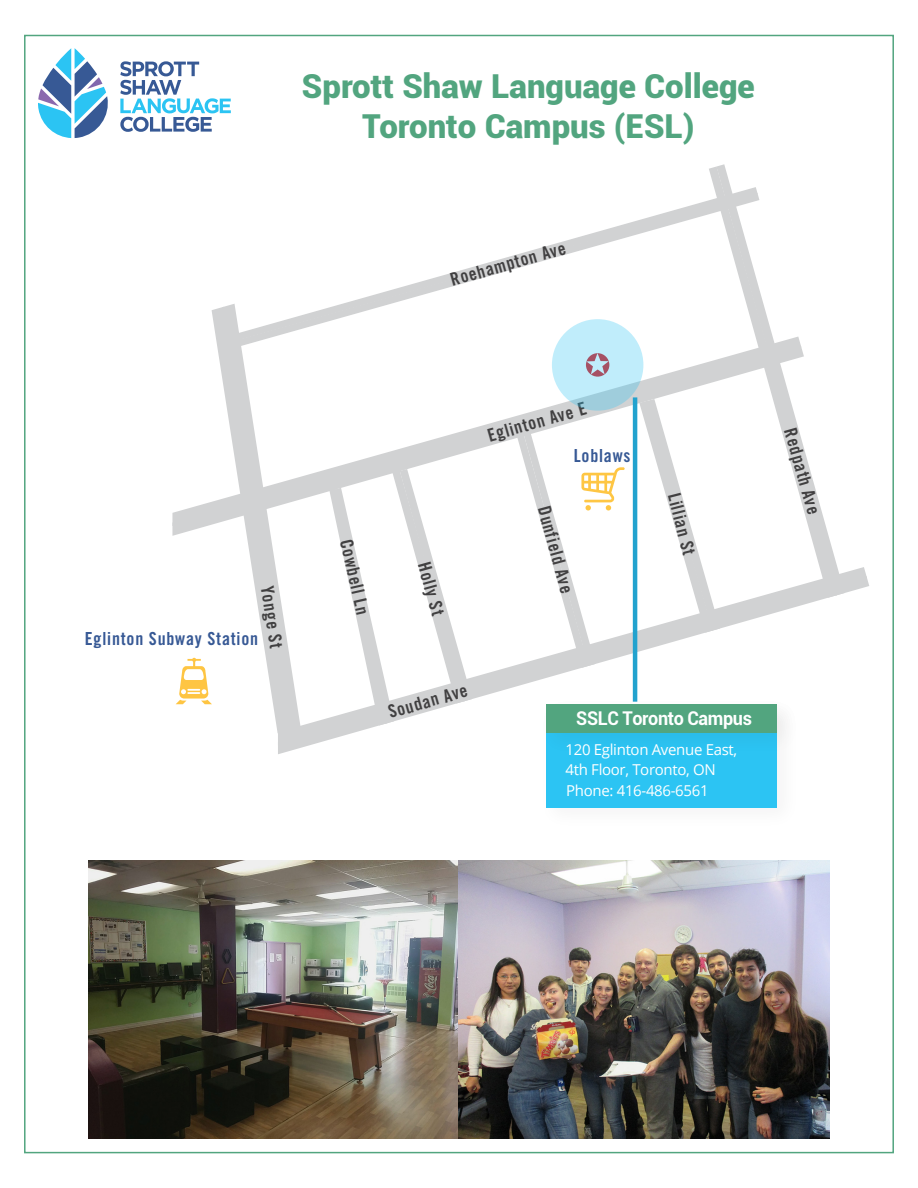
<style>
.page{position:relative;width:918px;height:1188px;background:#fff}
.page>*{position:absolute;margin:0;border:0;box-sizing:border-box;transform-origin:0 0}
.t1{font:900 33px/39.6px "Roboto";color:#52a57f;text-align:center}
.t2{font:700 18.9px "Roboto";letter-spacing:-.02em;color:#fff;scale:.95 1}
.t3{font:18px "Trade Gothic LT Std Bd Cn 20";color:#414041}
.t4{font:18px "Trade Gothic LT Std Bd Cn 20";letter-spacing:.045em;color:#375995}
.t5{font:15px/19.5px "Open Sans";letter-spacing:-.02em;color:#fff}
</style>
<div class="page">
<svg style="left:120px;top:61px;width:111px;height:71px"></svg>
<svg style="left:38px;top:48px;width:70px;height:90px"></svg>
<svg style="left:176px;top:658px;width:21px;height:46px"></svg>
<svg style="left:594px;top:201px;width:112px;height:32px"></svg>
<svg style="left:172px;top:233px;width:534px;height:293px"></svg>
<svg style="left:278px;top:462px;width:591px;height:292px"></svg>
<svg style="left:197px;top:233px;width:93px;height:500px"></svg>
<svg style="left:329px;top:469px;width:152px;height:262px"></svg>
<svg style="left:517px;top:432px;width:108px;height:299px"></svg>
<svg style="left:639px;top:399px;width:98px;height:290px"></svg>
<svg style="left:706px;top:164px;width:137px;height:455px"></svg>
<hr style="left:633px;top:397px;width:4px;height:305px;background:#22a2ce">
<svg style="left:552px;top:319px;width:91px;height:92px;background:#bae2f0"></svg>
<div style="left:546px;top:704px;width:231px;height:104px;background:#2cc4f3"></div>
<img style="left:531px;top:689px;width:276px;height:65px">
<div style="left:546px;top:704px;width:231px;height:29px;background:#52a57f"></div>
<img style="left:88px;top:861px;width:742px;height:278px">
<h1 class="t1" style="left:302px;top:65px;width:454px">Sprott Shaw Language College<br>Toronto Campus (ESL)</h1>
<p class="t3" style="left:448px;top:270px;width:120px;rotate:-16deg">Roehampton Ave</p>
<p class="t3" style="left:278px;top:585px;width:64px;rotate:82deg">Yonge St</p>
<p class="t4" style="left:85px;top:628px;width:175px">Eglinton Subway Station</p>
<p class="t3" style="left:357px;top:537px;width:79px;rotate:77deg">Cowbell Ln</p>
<p class="t3" style="left:434px;top:559px;width:56px;rotate:74deg">Holly St</p>
<p class="t3" style="left:485px;top:425px;width:103px;rotate:-16deg">Eglinton Ave E</p>
<p class="t4" style="left:574px;top:445px;width:58px">Loblaws</p>
<p class="t3" style="left:555px;top:504px;width:91px;rotate:75deg">Dunfield Ave</p>
<p class="t3" style="left:685px;top:491px;width:65px;rotate:76deg">Lillian St</p>
<p class="t3" style="left:386px;top:702px;width:83px;rotate:-16deg">Soudan Ave</p>
<p class="t2" style="left:576px;top:705px;width:186px">SSLC Toronto Campus</p>
<p class="t5" style="left:566px;top:740px;width:173px">120 Eglinton Avenue East,<br>4th Floor, Toronto, ON</p>
<p class="t5" style="left:566px;top:780px;width:144px">Phone: 416-486-6561</p>
<p class="t3" style="left:801px;top:426px;width:90px;rotate:74deg">Redpath Ave</p>
</div>
